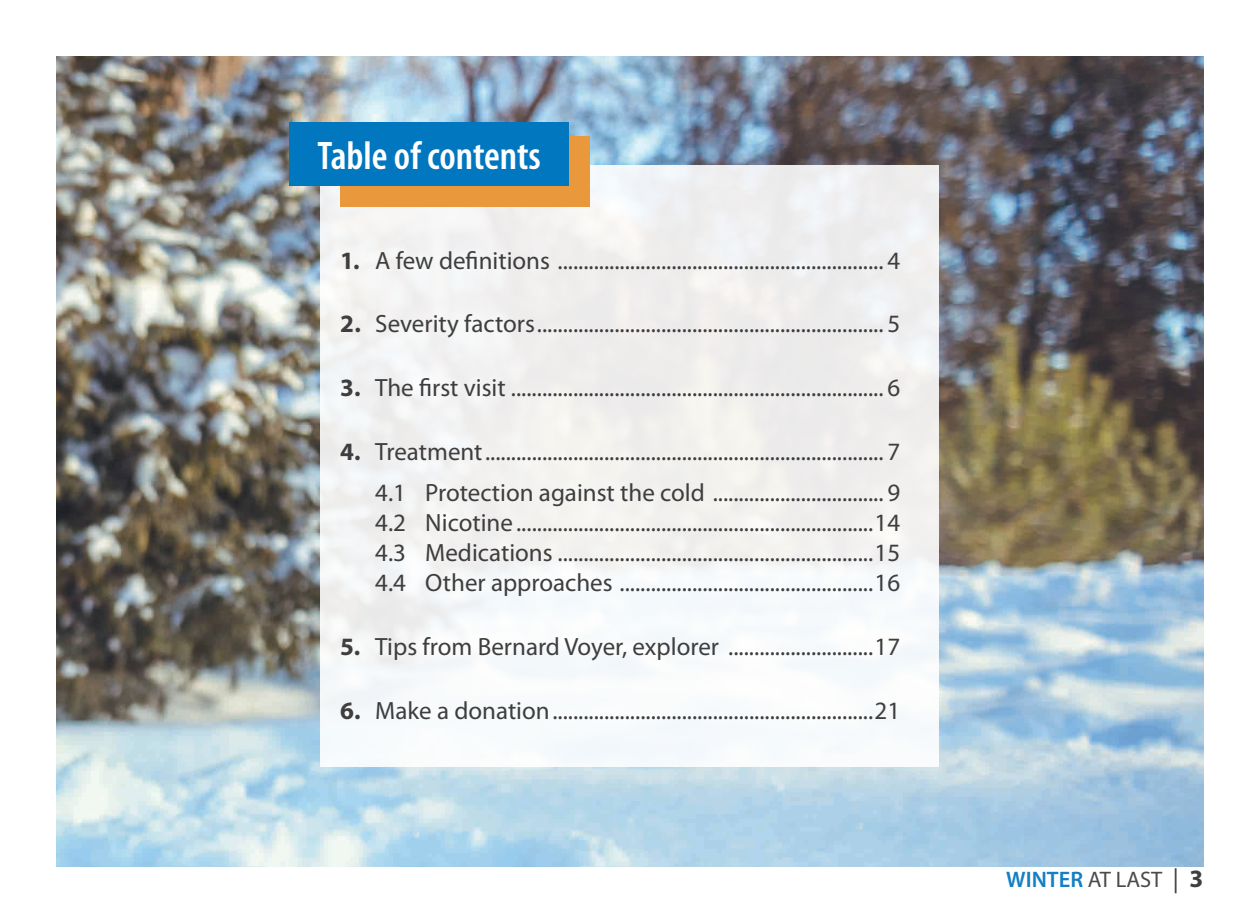
<style>
.page{position:relative;width:1260px;height:923px;background:#fff}
.page>*{position:absolute;margin:0;border:0;box-sizing:border-box;transform-origin:0 0}
.TABLE_CONTENTS_TITRE{font:600 condensed 40px "Myriad Pro";color:#fff}
.tables_matieres{font:25px "Myriad Pro";color:#3e3e3f}
.texte_indent{font:600 22.5px "Myriad Pro";color:#147fc3}
.s1{font-weight:700}
.s2{font-weight:400;color:#4c494d}
.s3{font-weight:400;font-size:25px;color:#3e3e3f}
.s4{font-weight:700;font-size:25px;color:#3e3e3f}
</style>
<div class="page">
<img style="left:56px;top:56px;width:1148px;height:810px">
<div style="left:321px;top:165px;width:618px;height:601px;background:#f3f3f2"></div>
<div style="left:340px;top:136px;width:250px;height:70px;background:#e9993b"></div>
<div style="left:290px;top:122px;width:279px;height:64px;background:#0077bf"></div>
<p class="TABLE_CONTENTS_TITRE" style="left:317px;top:131px;width:225px">Table of contents</p>
<p class="tables_matieres" style="left:340px;top:245px;width:562px"><span class="s1">1.</span> A few definitions ............................................................... 4</p>
<p class="tables_matieres" style="left:340px;top:308px;width:562px"><span class="s1">2.</span> Severity factors................................................................... 5</p>
<p class="tables_matieres" style="left:340px;top:372px;width:562px"><span class="s1">3.</span> The first visit ........................................................................ 6</p>
<p class="tables_matieres" style="left:340px;top:436px;width:562px"><span class="s1">4.</span> Treatment............................................................................. 7</p>
<p class="tables_matieres" style="left:375px;top:477px;width:527px">4.1 Protection against the cold ................................. 9</p>
<p class="tables_matieres" style="left:375px;top:507px;width:527px">4.2 Nicotine.....................................................................14</p>
<p class="tables_matieres" style="left:375px;top:537px;width:527px">4.3 Medications .............................................................15</p>
<p class="tables_matieres" style="left:375px;top:567px;width:527px">4.4 Other approaches .................................................16</p>
<p class="tables_matieres" style="left:340px;top:631px;width:562px"><span class="s1">5.</span> Tips from Bernard Voyer, explorer ............................17</p>
<p class="tables_matieres" style="left:340px;top:695px;width:562px"><span class="s1">6.</span> Make a donation..............................................................21</p>
<p class="texte_indent" style="left:1006px;top:865px;width:199px">WINTER <span class="s2">AT LAST</span> <span class="s3">|</span> <span class="s4">3</span></p>
</div>
